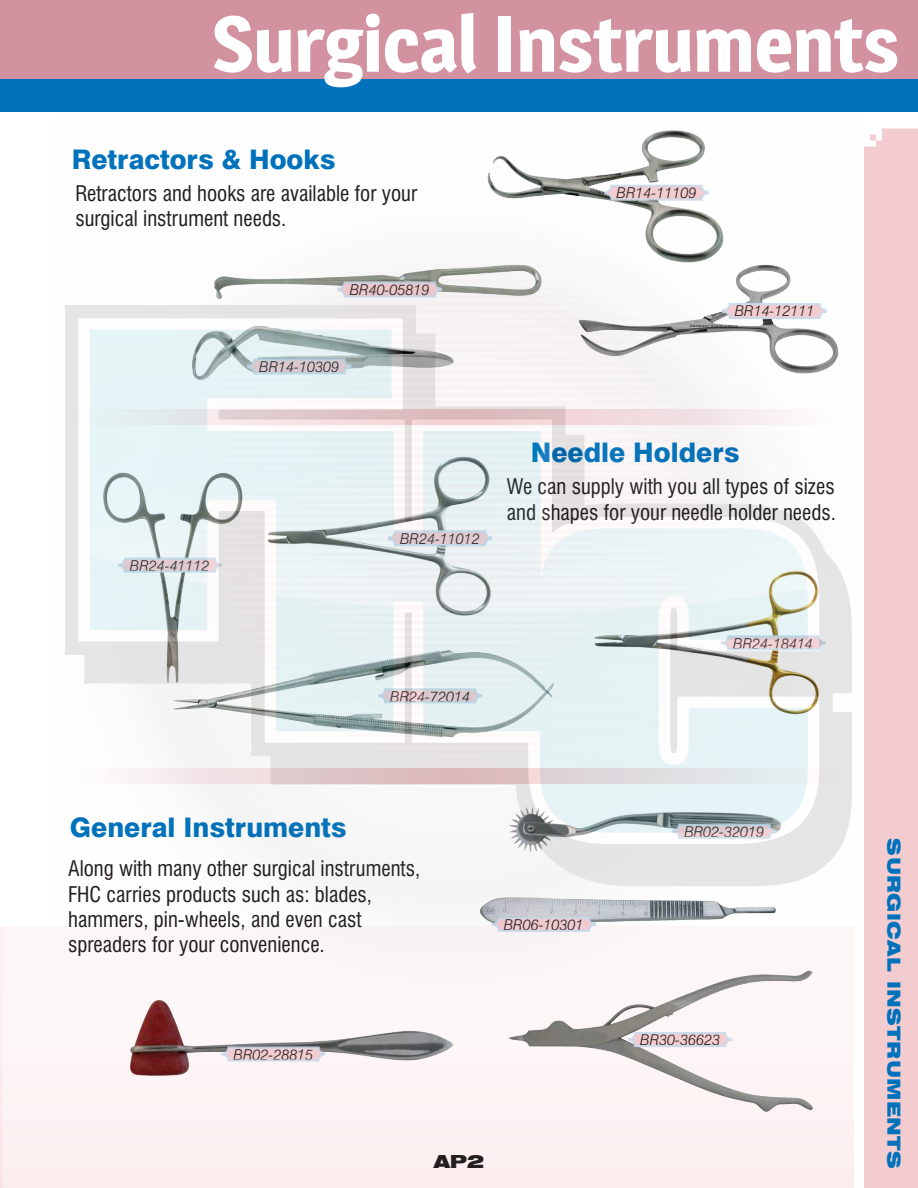
<style>
.page{position:relative;width:918px;height:1188px;background:#fff}
.page>*{position:absolute;margin:0;border:0;box-sizing:border-box;transform-origin:0 0}
.t1{font:700 78px "Magra";color:#fff}
.t2{font:800 27px "Swiss 721 BT";color:#0072bc}
.t3{font:condensed 21px/25.2px "Swiss 721 BT";color:#231f20}
.t4{font:900 expanded 18px "Swiss 721 BT";letter-spacing:.025em;color:#0072bc}
.t5{font:900 expanded 18px "Swiss 721 BT";color:#231f20}
.t6{font:italic 300 15px "Swiss 721 BT";color:#231f20}
</style>
<div class="page">
<hr style="left:0;top:0;width:1px;height:106px;background:#d2929f">
<div style="left:1px;top:0;width:917px;height:106px;background:#d2929f"></div>
<div style="left:0;top:80px;width:918px;height:32px;background:#0072bc"></div>
<div style="left:864px;top:129px;width:54px;height:1059px;background:#f3ccd0"></div>
<div style="left:0;top:927px;width:853px;height:261px;background:#fcf2f2"></div>
<img style="left:487px;top:130px;width:218px;height:48px">
<img style="left:130px;top:1010px;width:323px;height:66px">
<img style="left:508px;top:1010px;width:305px;height:102px">
<svg style="left:221px;top:1047px;width:105px;height:15px"></svg>
<div style="left:223px;top:1048px;width:101px;height:12px;border:1px solid #c8dbec;border-radius:6px"></div>
<svg style="left:628px;top:1032px;width:104px;height:15px"></svg>
<div style="left:630px;top:1033px;width:101px;height:13px;border:1px solid #c8dbec;border-radius:6px"></div>
<img style="left:0;top:178px;width:918px;height:832px">
<svg style="left:65px;top:305px;width:787px;height:581px"></svg>
<svg style="left:78px;top:318px;width:741px;height:526px"></svg>
<svg style="left:90px;top:330px;width:718px;height:503px"></svg>
<svg style="left:90px;top:330px;width:717px;height:281px"></svg>
<h1 class="t1" style="left:212px;top:-4px;width:689px">Surgical Instruments</h1>
<p class="t2" style="left:72px;top:143px;width:266px">Retractors &amp; Hooks</p>
<p class="t3" style="left:75px;top:181px;width:343px">Retractors and hooks are available for your surgical instrument needs.</p>
<p class="t6" style="left:350px;top:280px;width:81px">BR40-05819</p>
<p class="t6" style="left:259px;top:357px;width:81px">BR14-10309</p>
<p class="t6" style="left:617px;top:184px;width:81px">BR14-11109</p>
<p class="t6" style="left:735px;top:302px;width:81px">BR14-12111</p>
<p class="t6" style="left:130px;top:556px;width:81px">BR24-41112</p>
<p class="t6" style="left:400px;top:529px;width:81px">BR24-11012</p>
<p class="t2" style="left:531px;top:436px;width:210px">Needle Holders</p>
<p class="t3" style="left:507px;top:474px;width:330px">We can supply with you all types of sizes and shapes for your needle holder needs.</p>
<p class="t6" style="left:390px;top:687px;width:81px">BR24-72014</p>
<p class="t6" style="left:733px;top:634px;width:81px">BR24-18414</p>
<p class="t2" style="left:70px;top:811px;width:278px">General Instruments</p>
<p class="t3" style="left:68px;top:856px;width:354px">Along with many other surgical instruments, FHC carries products such as: blades, hammers, pin-wheels, and even cast spreaders for your convenience.</p>
<p class="t6" style="left:234px;top:1045px;width:81px">BR02-28815</p>
<p class="t6" style="left:504px;top:916px;width:81px">BR06-10301</p>
<p class="t5" style="left:434px;top:1151px;width:52px">AP2</p>
<p class="t6" style="left:684px;top:822px;width:81px">BR02-32019</p>
<p class="t6" style="left:640px;top:1031px;width:81px">BR30-36623</p>
<p class="t4" style="left:905px;top:838px;width:332px;rotate:90deg">SURGICAL INSTRUMENTS</p>
</div>
